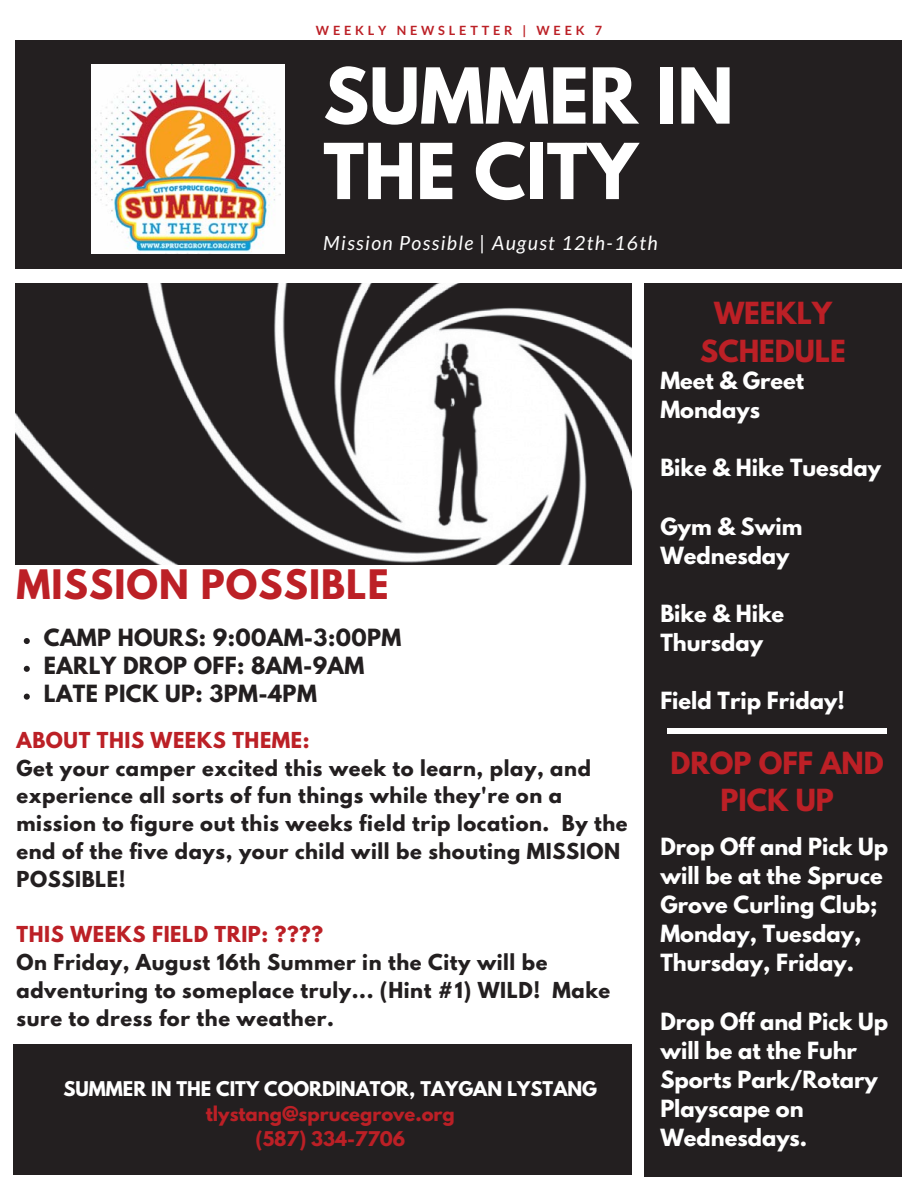
<style>
.page{position:relative;width:918px;height:1188px;background:#fff}
.page>*{position:absolute;margin:0;border:0;box-sizing:border-box;transform-origin:0 0}
.t1{font:700 68.25px/75.4px "League Spartan";color:#fff}
.t2{font:700 36px "League Spartan";letter-spacing:.03em;color:#bc2026}
.t3{font:700 27px/37.3px "League Spartan";color:#bc2026;text-align:center}
.t4{font:700 21px/29.1px "League Spartan";color:#fff}
.t5{font:700 21px/27.8px "League Spartan";letter-spacing:.02em;color:#231f20}
.t6{font:700 19.5px/27.8px "League Spartan";letter-spacing:.03em;color:#231f20}
.t7{font:700 19.5px "League Spartan";letter-spacing:.03em;color:#bc2026}
.t8{font:italic 19.5px "Lato";letter-spacing:.07em;color:#fff}
.t9{font:700 18px "League Spartan";color:#fff}
.t10{font:700 18px/24.9px "League Spartan";color:#bc2026;text-align:center}
.t11{font:700 12.75px "Lato";letter-spacing:.3em;color:#bc2026}
</style>
<div class="page">
<div style="left:16px;top:41px;width:886px;height:228px;background:#231f20"></div>
<img style="left:92px;top:64px;width:192px;height:189px">
<svg style="left:24px;top:638px;width:6px;height:6px"></svg>
<svg style="left:24px;top:666px;width:6px;height:6px"></svg>
<svg style="left:24px;top:694px;width:6px;height:6px"></svg>
<img style="left:15px;top:283px;width:617px;height:282px">
<div style="left:644px;top:283px;width:258px;height:894px;background:#231f20"></div>
<div style="left:14px;top:1044px;width:618px;height:131px;background:#231f20"></div>
<div style="left:667px;top:728px;width:220px;height:5px;background:#fff"></div>
<p class="t11" style="left:316px;top:23px;width:288px">WEEKLY NEWSLETTER | WEEK 7</p>
<h1 class="t1" style="left:323px;top:67px;width:412px">SUMMER IN<br>THE CITY</h1>
<p class="t8" style="left:323px;top:231px;width:336px">Mission Possible | August 12th-16th</p>
<h2 class="t2" style="left:17px;top:567px;width:374px">MISSION POSSIBLE</h2>
<p class="t5" style="left:44px;top:627px;width:359px">CAMP HOURS: 9:00AM-3:00PM<br>EARLY DROP OFF: 8AM-9AM<br>LATE PICK UP: 3PM-4PM</p>
<p class="t7" style="left:17px;top:730px;width:295px">ABOUT THIS WEEKS THEME:</p>
<p class="t6" style="left:17px;top:756px;width:613px">Get your camper excited this week to learn, play, and experience all sorts of fun things while they're on a mission to figure out this weeks field trip location. By the end of the five days, your child will be shouting MISSION POSSIBLE!</p>
<p class="t7" style="left:17px;top:925px;width:308px">THIS WEEKS FIELD TRIP: ????</p>
<p class="t6" style="left:17px;top:951px;width:595px">On Friday, August 16th Summer in the City will be adventuring to someplace truly... (Hint #1) WILD! Make sure to dress for the weather.</p>
<p class="t9" style="left:64px;top:1080px;width:535px">SUMMER IN THE CITY COORDINATOR, TAYGAN LYSTANG</p>
<p class="t10" style="left:206px;top:1104px;width:250px">tlystang@sprucegrove.org (587) 334-7706</p>
<h3 class="t3" style="left:700px;top:298px;width:147px">WEEKLY<br>SCHEDULE</h3>
<p class="t4" style="left:660px;top:369px;width:145px">Meet &amp; Greet<br>Mondays</p>
<p class="t4" style="left:660px;top:456px;width:222px">Bike &amp; Hike Tuesday</p>
<p class="t4" style="left:660px;top:514px;width:144px">Gym &amp; Swim<br>Wednesday</p>
<p class="t4" style="left:660px;top:602px;width:125px">Bike &amp; Hike<br>Thursday</p>
<p class="t4" style="left:660px;top:689px;width:186px">Field Trip Friday!</p>
<h3 class="t3" style="left:671px;top:748px;width:215px">DROP OFF AND<br>PICK UP</h3>
<p class="t4" style="left:660px;top:835px;width:229px">Drop Off and Pick Up will be at the Spruce<br>Grove Curling Club;<br>Monday, Tuesday,<br>Thursday, Friday.</p>
<p class="t4" style="left:660px;top:1009px;width:229px">Drop Off and Pick Up will be at the Fuhr<br>Sports Park/Rotary<br>Playscape on<br>Wednesdays.</p>
</div>
